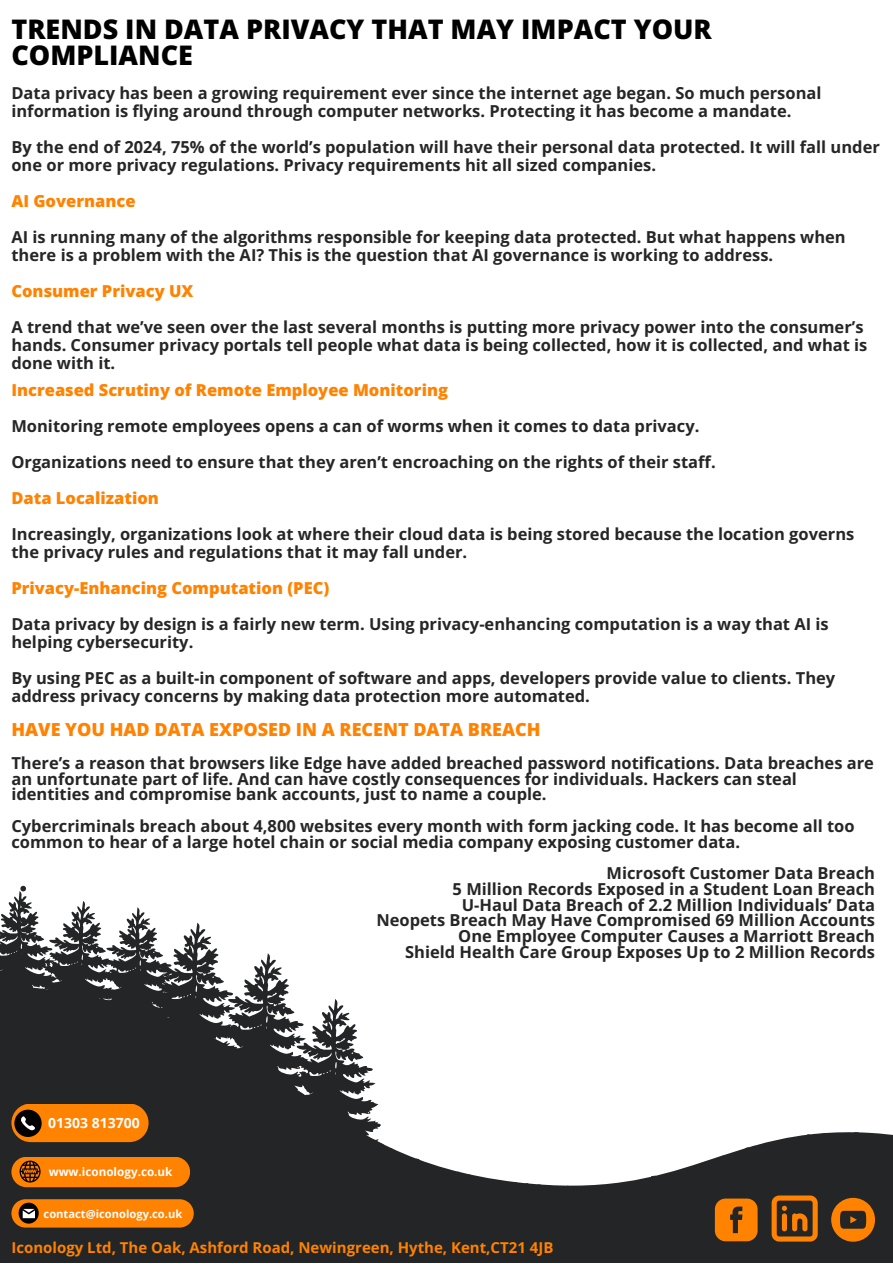
<style>
.page{position:relative;width:893px;height:1264px;background:#fff}
.page>*{position:absolute;margin:0;border:0;box-sizing:border-box;transform-origin:0 0}
.t1{font:800 27px/25.8px "Open Sans";color:#000}
.t2{font:800 18px "Open Sans";color:#ff8200}
.t3{font:700 16.5px/18px "Open Sans";color:#262626}
.t4{font:800 16.5px "Open Sans";color:#ff8200}
.t5{font:700 15px "Open Sans";color:#ff8200}
.t6{font:700 13.95px "Open Sans";color:#fff}
.t7{font:700 11.7px "Open Sans";color:#fff}
.t8{font:700 11.1px "Open Sans";color:#fff}
</style>
<div class="page">
<svg style="left:0;top:1132px;width:892px;height:130px;fill:#232526"></svg>
<svg style="left:100px;top:936px;width:112px;height:252px"></svg>
<svg style="left:170px;top:945px;width:119px;height:273px;fill:#232526"></svg>
<svg style="left:244px;top:993px;width:174px;height:269px;fill:#232526"></svg>
<div style="left:11px;top:1103px;width:137px;height:39px;background:#ff8200;border-radius:19px"></div>
<div style="left:11px;top:1156px;width:179px;height:31px;background:#ff8200;border-radius:15px"></div>
<svg style="left:20px;top:1160px;width:21px;height:22px"></svg>
<svg style="left:11px;top:1199px;width:183px;height:28px;background:#e97a06"></svg>
<svg style="left:714px;top:1198px;width:43px;height:43px;background:#d67106"></svg>
<svg style="left:771px;top:1195px;width:46px;height:46px;background:#8f5213"></svg>
<svg style="left:831px;top:1197px;width:44px;height:44px;background:#9d5810"></svg>
<svg style="left:0;top:885px;width:208px;height:251px"></svg>
<p class="t1" style="left:11px;top:16px;width:702px">TRENDS IN DATA PRIVACY THAT MAY IMPACT YOUR<br>COMPLIANCE</p>
<p class="t3" style="left:11px;top:83px;width:811px">Data privacy has been a growing requirement ever since the internet age began. So much personal information is flying around through computer networks. Protecting it has become a mandate.</p>
<p class="t3" style="left:11px;top:137px;width:869px">By the end of 2024, 75% of the world’s population will have their personal data protected. It will fall under one or more privacy regulations. Privacy requirements hit all sized companies.</p>
<p class="t4" style="left:11px;top:189px;width:126px">AI Governance</p>
<p class="t3" style="left:11px;top:227px;width:835px">AI is running many of the algorithms responsible for keeping data protected. But what happens when there is a problem with the AI? This is the question that AI governance is working to address.</p>
<p class="t4" style="left:11px;top:279px;width:183px">Consumer Privacy UX</p>
<p class="t3" style="left:11px;top:317px;width:857px">A trend that we’ve seen over the last several months is putting more privacy power into the consumer’s hands. Consumer privacy portals tell people what data is being collected, how it is collected, and what is done with it.</p>
<p class="t4" style="left:11px;top:378px;width:438px">Increased Scrutiny of Remote Employee Monitoring</p>
<p class="t3" style="left:11px;top:416px;width:689px">Monitoring remote employees opens a can of worms when it comes to data privacy.</p>
<p class="t3" style="left:11px;top:452px;width:705px">Organizations need to ensure that they aren’t encroaching on the rights of their staff.</p>
<p class="t4" style="left:11px;top:486px;width:149px">Data Localization</p>
<p class="t3" style="left:11px;top:524px;width:844px">Increasingly, organizations look at where their cloud data is being stored because the location governs the privacy rules and regulations that it may fall under.</p>
<p class="t4" style="left:11px;top:576px;width:319px">Privacy-Enhancing Computation (PEC)</p>
<p class="t3" style="left:11px;top:614px;width:818px">Data privacy by design is a fairly new term. Using privacy-enhancing computation is a way that AI is helping cybersecurity.</p>
<p class="t3" style="left:11px;top:668px;width:825px">By using PEC as a built-in component of software and apps, developers provide value to clients. They address privacy concerns by making data protection more automated.</p>
<p class="t2" style="left:11px;top:716px;width:530px">HAVE YOU HAD DATA EXPOSED IN A RECENT DATA BREACH</p>
<p class="t3" style="left:11px;top:754px;width:864px;line-height:15.8px">There’s a reason that browsers like Edge have added breached password notifications. Data breaches are an unfortunate part of life. And can have costly consequences for individuals. Hackers can steal identities and compromise bank accounts, just to name a couple.</p>
<p class="t3" style="left:11px;top:817px;width:844px;line-height:15.8px">Cybercriminals breach about 4,800 websites every month with form jacking code. It has become all too common to hear of a large hotel chain or social media company exposing customer data.</p>
<p class="t3" style="left:606px;top:863px;width:270px">Microsoft Customer Data Breach</p>
<p class="t3" style="left:452px;top:879px;width:424px">5 Million Records Exposed in a Student Loan Breach</p>
<p class="t3" style="left:462px;top:895px;width:415px">U-Haul Data Breach of 2.2 Million Individuals’ Data</p>
<p class="t3" style="left:376px;top:910px;width:500px">Neopets Breach May Have Compromised 69 Million Accounts</p>
<p class="t3" style="left:458px;top:926px;width:418px">One Employee Computer Causes a Marriott Breach</p>
<p class="t3" style="left:405px;top:942px;width:471px">Shield Health Care Group Exposes Up to 2 Million Records</p>
<p class="t6" style="left:48px;top:1113px;width:93px">01303 813700</p>
<p class="t7" style="left:49px;top:1163px;width:125px">www.iconology.co.uk</p>
<p class="t8" style="left:44px;top:1205px;width:140px">contact@iconology.co.uk</p>
<p class="t5" style="left:11px;top:1236px;width:543px">Iconology Ltd, The Oak, Ashford Road, Newingreen, Hythe, Kent,CT21 4JB</p>
</div>
